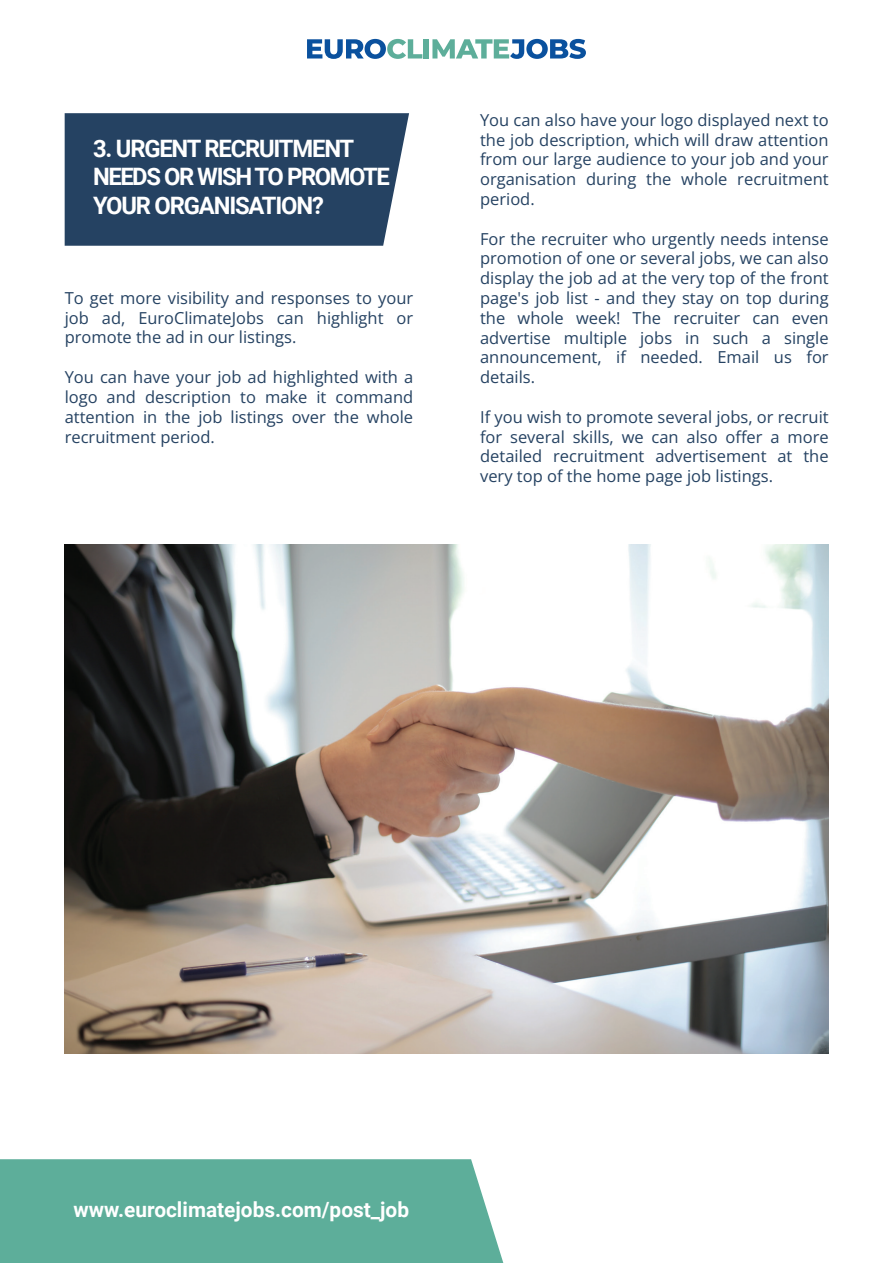
<style>
.page{position:relative;width:893px;height:1263px;background:#fff}
.page>*{position:absolute;margin:0;border:0;box-sizing:border-box;transform-origin:0 0}
.t1{font:700 24px/28.8px "Roboto";letter-spacing:-.05em;color:#fff}
.t2{font:700 21px "Roboto";color:#fff}
.t3{font:16.5px/19.8px "Open Sans";color:#254262;text-align:justify}
</style>
<div class="page">
<div style="left:65px;top:113px;width:344px;height:133px;background:#254262"></div>
<img style="left:65px;top:544px;width:763px;height:509px">
<svg style="left:307px;top:39px;width:115px;height:20px"></svg>
<div style="left:424px;top:39px;width:5px;height:20px;background:#5dae9a"></div>
<svg style="left:432px;top:39px;width:154px;height:20px"></svg>
<div style="left:0;top:1159px;width:503px;height:104px;background:#5dae9a"></div>
<h1 class="t1" style="left:93px;top:133px;width:298px">3. URGENT RECRUITMENT<br>NEEDS OR WISH TO PROMOTE<br>YOUR ORGANISATION?</h1>
<p class="t3" style="left:65px;top:288px;width:350px">To get more visibility and responses to your job ad, EuroClimateJobs can highlight or promote the ad in our listings.</p>
<p class="t3" style="left:65px;top:367px;width:350px">You can have your job ad highlighted with a logo and description to make it command attention in the job listings over the whole recruitment period.</p>
<p class="t3" style="left:480px;top:109px;width:350px">You can also have your logo displayed next to the job description, which will draw attention from our large audience to your job and your organisation during the whole recruitment period.</p>
<p class="t3" style="left:480px;top:228px;width:350px">For the recruiter who urgently needs intense promotion of one or several jobs, we can also display the job ad at the very top of the front page's job list - and they stay on top during the whole week! The recruiter can even advertise multiple jobs in such a single announcement, if needed. Email us for details.</p>
<p class="t3" style="left:480px;top:406px;width:350px">If you wish to promote several jobs, or recruit for several skills, we can also offer a more detailed recruitment advertisement at the very top of the home page job listings.</p>
<p class="t2" style="left:73px;top:1195px;width:337px">www.euroclimatejobs.com/post_job</p>
</div>
